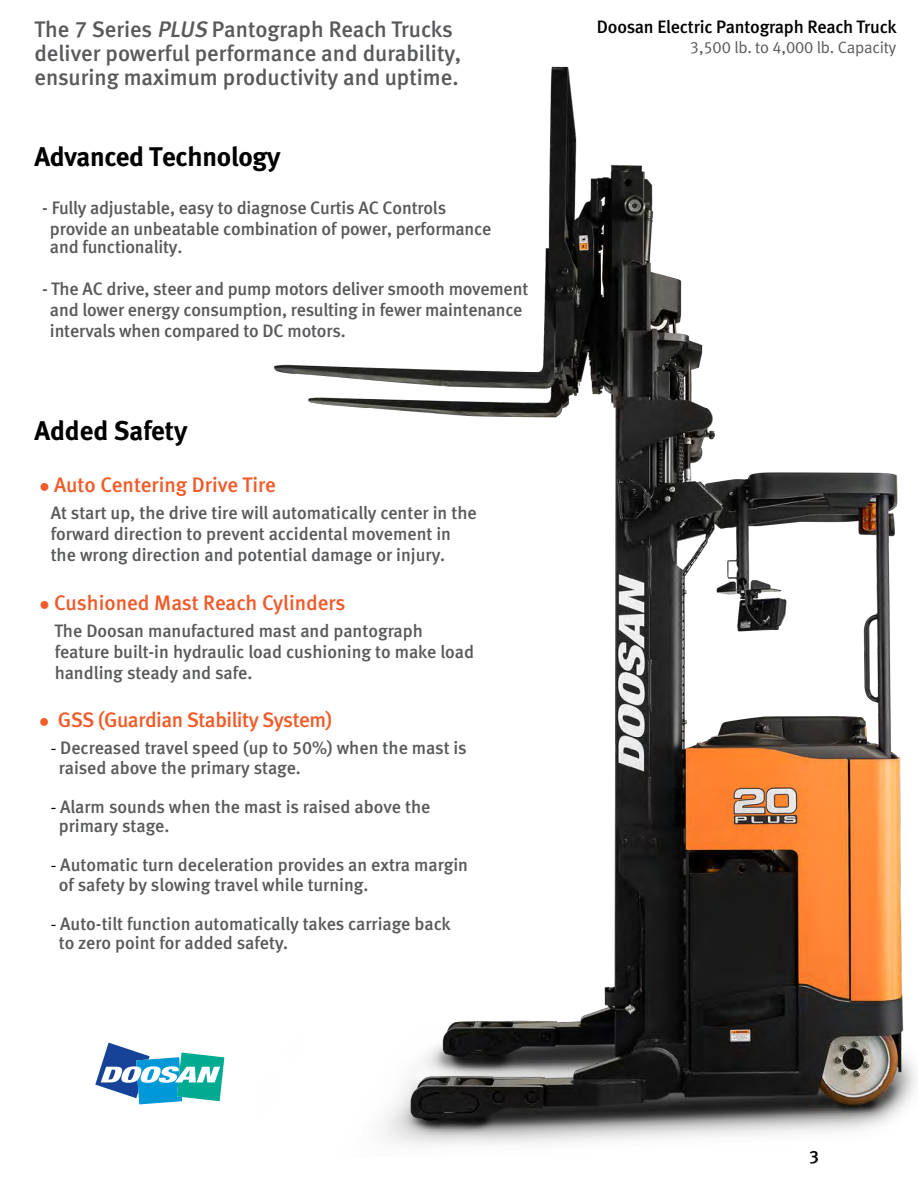
<style>
.page{position:relative;width:918px;height:1188px;background:#fff}
.page>*{position:absolute;margin:0;border:0;box-sizing:border-box;transform-origin:0 0}
.t1{font:27px "Meta Bold LF";letter-spacing:-.01em;color:#000}
.t2{font:22.5px/24px "Meta Medium LF";color:#58595b}
.t3{font:21px "Meta Medium LF";letter-spacing:-.005em;color:#f15a29}
.t4{font:18px/21px "Meta Medium LF";letter-spacing:-.005em;color:#58595b}
.t5{font:18px "Meta Medium LF";letter-spacing:-.01em;color:#000}
.t6{font:16.5px "Meta Normal LF";letter-spacing:-.01em;color:#58595b}
.s1{font-style:italic}
.s2{font-family:"Calibri";font-size:18px}
.s3{font-family:"Calibri";color:#000}
</style>
<div class="page">
<img style="left:274px;top:66px;width:642px;height:1079px">
<svg style="left:95px;top:1043px;width:129px;height:61px"></svg>
<p class="t2" style="left:34px;top:18px;width:428px">The 7 Series <span class="s1">PLUS</span> Pantograph Reach Trucks deliver powerful performance and durability, ensuring maximum productivity and uptime.</p>
<h1 class="t1" style="left:34px;top:140px;width:248px">Advanced Technology</h1>
<p class="t4" style="left:50px;top:198px;width:443px;text-indent:-8px">- Fully adjustable, easy to diagnose Curtis AC Controls provide an unbeatable combination of power, performance</p>
<p class="t4" style="left:50px;top:237px;width:134px">and functionality.</p>
<p class="t4" style="left:50px;top:279px;width:480px;text-indent:-8px">- The AC drive, steer and pump motors deliver smooth movement and lower energy consumption, resulting in fewer maintenance intervals when compared to DC motors.</p>
<h1 class="t1" style="left:34px;top:414px;width:155px">Added Safety</h1>
<p class="t3" style="left:39px;top:473px;width:238px"><span class="s2">●</span> Auto Centering Drive Tire</p>
<p class="t4" style="left:51px;top:503px;width:428px">At start up, the drive tire will automatically center in the forward direction to prevent accidental movement in the wrong direction and potential damage or injury.</p>
<p class="t3" style="left:39px;top:590px;width:308px"><span class="s2">●</span> Cushioned Mast Reach Cylinders</p>
<p class="t4" style="left:54px;top:621px;width:421px">The Doosan manufactured mast and pantograph feature built-in hydraulic load cushioning to make load handling steady and safe.</p>
<p class="t3" style="left:39px;top:708px;width:295px"><span class="s2">●</span> GSS (Guardian Stability System)</p>
<p class="t4" style="left:59px;top:739px;width:409px;line-height:19.5px;text-indent:-8px"><span class="s3">-</span> Decreased travel speed (up to 50%) when the mast is raised above the primary stage.</p>
<p class="t4" style="left:59px;top:797px;width:373px;line-height:19.5px;text-indent:-8px"><span class="s3">-</span> Alarm sounds when the mast is raised above the primary stage.</p>
<p class="t4" style="left:59px;top:856px;width:411px;line-height:19.5px;text-indent:-8px"><span class="s3">-</span> Automatic turn deceleration provides an extra margin of safety by slowing travel while turning.</p>
<p class="t4" style="left:59px;top:914px;width:393px;line-height:19.5px;text-indent:-8px"><span class="s3">-</span> Auto-tilt function automatically takes carriage back to zero point for added safety.</p>
<p class="t5" style="left:597px;top:17px;width:301px">Doosan Electric Pantograph Reach Truck</p>
<p class="t6" style="left:690px;top:38px;width:208px">3,500 lb. to 4,000 lb. Capacity</p>
<p class="t5" style="left:809px;top:1146px;width:12px">3</p>
</div>
